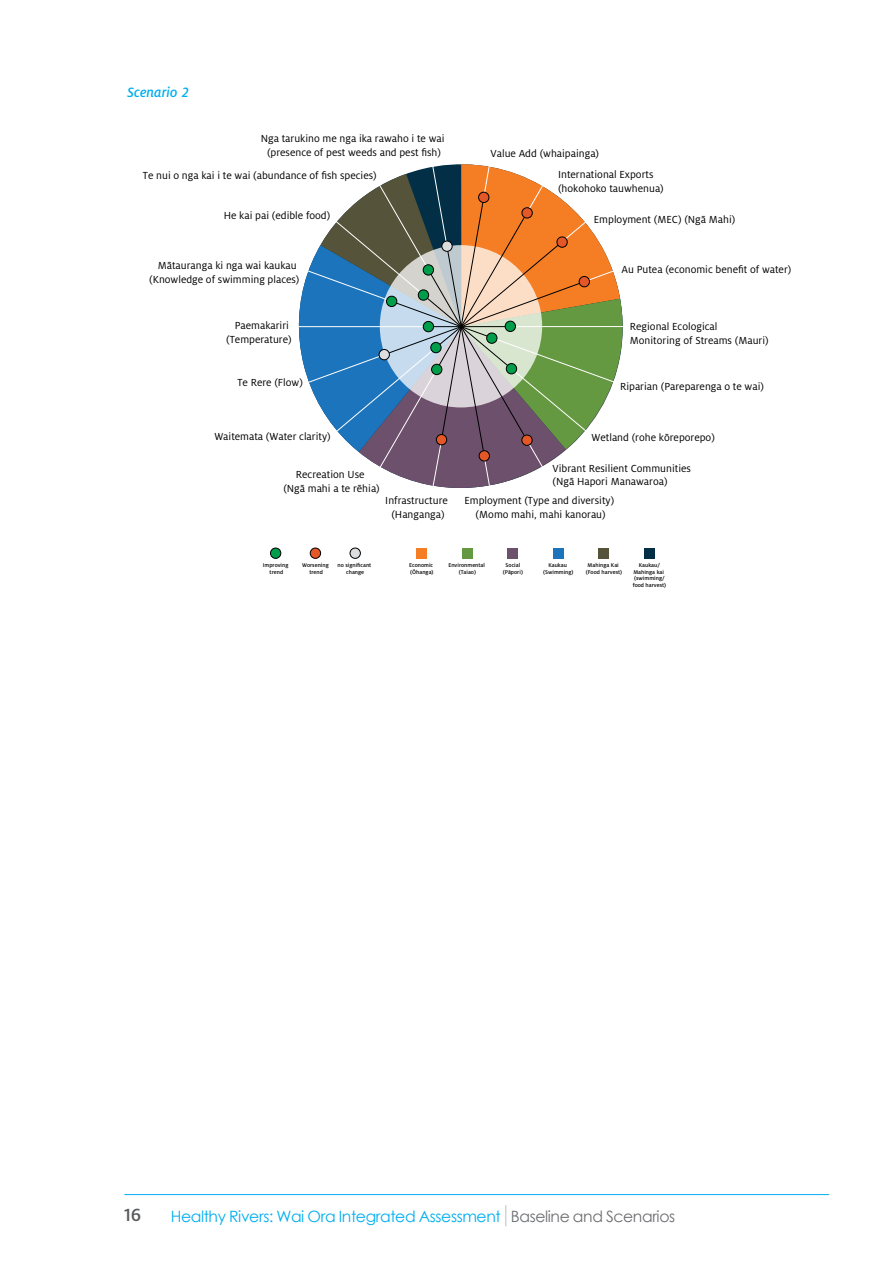
<style>
.page{position:relative;width:893px;height:1263px;background:#fff}
.page>*{position:absolute;margin:0;border:0;box-sizing:border-box;transform-origin:0 0}
.t1{font:500 19.5px "Milo Pro";color:#58595b}
.t2{font:15.6px "Century Gothic";letter-spacing:-.025em;color:#00aeef}
.t3{font:italic 500 15px "Milo OT";color:#00aeef}
.t4{font:11.4px/13.6px "Milo OT";color:#000;text-align:center}
.t5{font:500 6px/6.8px "Milo OT";color:#000;text-align:center}
.s1{color:#6d6e71}
</style>
<div class="page">
<svg style="left:506px;top:1205px;width:1px;height:21px"></svg>
<hr style="left:124px;top:1194px;width:705px;height:1px;background:#00aeef">
<svg style="left:298px;top:164px;width:325px;height:324px"></svg>
<div style="left:506px;top:364px;width:11px;height:10px;background:#009d4b;border-radius:50%"></div>
<div style="left:506px;top:363px;width:11px;height:11px;border:1px solid #000;border-radius:50%"></div>
<div style="left:505px;top:321px;width:10px;height:10px;background:#009d4b;border-radius:50%"></div>
<div style="left:505px;top:321px;width:11px;height:11px;border:1px solid #000;border-radius:50%"></div>
<div style="left:386px;top:296px;width:11px;height:11px;background:#009d4b;border-radius:50%"></div>
<div style="left:386px;top:296px;width:11px;height:11px;border:1px solid #000;border-radius:50%"></div>
<div style="left:418px;top:290px;width:11px;height:10px;background:#009d4b;border-radius:50%"></div>
<div style="left:418px;top:290px;width:11px;height:11px;border:1px solid #000;border-radius:50%"></div>
<div style="left:479px;top:451px;width:10px;height:10px;background:#e45726;border-radius:50%"></div>
<div style="left:479px;top:450px;width:11px;height:11px;border:1px solid #000;border-radius:50%"></div>
<div style="left:436px;top:434px;width:11px;height:11px;background:#e45726;border-radius:50%"></div>
<div style="left:436px;top:434px;width:11px;height:11px;border:1px solid #000;border-radius:50%"></div>
<div style="left:479px;top:192px;width:10px;height:11px;background:#e45726;border-radius:50%"></div>
<div style="left:478px;top:192px;width:11px;height:11px;border:1px solid #000;border-radius:50%"></div>
<svg style="left:522px;top:208px;width:10px;height:10px"></svg>
<div style="left:521px;top:207px;width:12px;height:12px;border:1px solid #000;border-radius:50%"></div>
<svg style="left:557px;top:237px;width:10px;height:10px"></svg>
<div style="left:556px;top:236px;width:12px;height:12px;border:1px solid #000;border-radius:50%"></div>
<div style="left:579px;top:276px;width:10px;height:11px;background:#e45726;border-radius:50%"></div>
<div style="left:579px;top:276px;width:11px;height:11px;border:1px solid #000;border-radius:50%"></div>
<div style="left:522px;top:435px;width:10px;height:10px;background:#e45726;border-radius:50%"></div>
<div style="left:521px;top:434px;width:12px;height:12px;border:1px solid #000;border-radius:50%"></div>
<div style="left:423px;top:321px;width:11px;height:11px;background:#009d4b;border-radius:50%"></div>
<div style="left:423px;top:321px;width:11px;height:11px;border:1px solid #000;border-radius:50%"></div>
<div style="left:431px;top:342px;width:10px;height:11px;background:#009d4b;border-radius:50%"></div>
<div style="left:430px;top:342px;width:11px;height:11px;border:1px solid #000;border-radius:50%"></div>
<div style="left:423px;top:265px;width:11px;height:10px;background:#009d4b;border-radius:50%"></div>
<div style="left:423px;top:264px;width:11px;height:11px;border:1px solid #000;border-radius:50%"></div>
<div style="left:442px;top:241px;width:10px;height:10px;background:#dcddde;border-radius:50%"></div>
<div style="left:441px;top:241px;width:12px;height:11px;border:1px solid #000;border-radius:50%"></div>
<div style="left:379px;top:349px;width:10px;height:11px;background:#dcddde;border-radius:50%"></div>
<div style="left:379px;top:349px;width:11px;height:11px;border:1px solid #000;border-radius:50%"></div>
<div style="left:432px;top:364px;width:10px;height:11px;background:#009d4b;border-radius:50%"></div>
<div style="left:431px;top:364px;width:11px;height:11px;border:1px solid #000;border-radius:50%"></div>
<div style="left:487px;top:333px;width:10px;height:10px;background:#009d4b;border-radius:50%"></div>
<div style="left:486px;top:333px;width:11px;height:11px;border:1px solid #000;border-radius:50%"></div>
<div style="left:310px;top:548px;width:11px;height:10px;background:#e45726;border-radius:50%"></div>
<div style="left:310px;top:547px;width:11px;height:12px;border:1px solid #000;border-radius:50%"></div>
<div style="left:350px;top:548px;width:10px;height:10px;background:#dcddde;border-radius:50%"></div>
<div style="left:350px;top:547px;width:11px;height:12px;border:1px solid #000;border-radius:50%"></div>
<div style="left:270px;top:548px;width:11px;height:10px;background:#009d4b;border-radius:50%"></div>
<div style="left:270px;top:547px;width:11px;height:12px;border:1px solid #000;border-radius:50%"></div>
<div style="left:417px;top:548px;width:10px;height:10px;background:#f57d23"></div>
<div style="left:462px;top:548px;width:11px;height:10px;background:#659941"></div>
<div style="left:508px;top:548px;width:10px;height:10px;background:#6d506b"></div>
<div style="left:553px;top:548px;width:11px;height:10px;background:#1c75bc"></div>
<div style="left:599px;top:548px;width:10px;height:10px;background:#555339"></div>
<div style="left:644px;top:548px;width:11px;height:10px;background:#032f46"></div>
<h3 class="t3" style="left:128px;top:84px;width:64px">Scenario 2</h3>
<p class="t4" style="left:261px;top:132px;width:185px">Nga tarukino me nga ika rawaho i te wai (presence of pest weeds and pest fish)</p>
<p class="t4" style="left:143px;top:168px;width:235px">Te nui o nga kai i te wai (abundance of fish species)</p>
<p class="t4" style="left:224px;top:209px;width:108px">He kai pai (edible food)</p>
<p class="t4" style="left:149px;top:259px;width:152px">Mātauranga ki nga wai kaukau (Knowledge of swimming places)</p>
<p class="t4" style="left:226px;top:319px;width:67px">Paemakariri (Temperature)</p>
<p class="t4" style="left:237px;top:376px;width:67px">Te Rere (Flow)</p>
<p class="t4" style="left:214px;top:429px;width:118px">Waitemata (Water clarity)</p>
<p class="t4" style="left:283px;top:468px;width:98px">Recreation Use<br>(Ngā mahi a te rēhia)</p>
<p class="t4" style="left:385px;top:494px;width:64px">Infrastructure (Hanganga)</p>
<p class="t4" style="left:558px;top:143px;width:97px;line-height:21.3px;text-align:left;text-indent:-68px">Value Add (whaipainga)<br>International Exports</p>
<p class="t4" style="left:558px;top:182px;width:107px">(hokohoko tauwhenua)</p>
<p class="t4" style="left:594px;top:213px;width:143px">Employment (MEC) (Ngā Mahi)</p>
<p class="t4" style="left:621px;top:262px;width:171px">Au Putea (economic benefit of water)</p>
<p class="t4" style="left:630px;top:320px;width:140px;text-align:left">Regional Ecological<br>Monitoring of Streams (Mauri)</p>
<p class="t4" style="left:620px;top:380px;width:145px">Riparian (Pareparenga o te wai)</p>
<p class="t4" style="left:591px;top:431px;width:125px">Wetland (rohe kōreporepo)</p>
<p class="t4" style="left:553px;top:461px;width:140px;text-align:left">Vibrant Resilient Communities (Ngā Hapori Manawaroa)</p>
<p class="t4" style="left:464px;top:494px;width:151px">Employment (Type and diversity) (Momo mahi, mahi kanorau)</p>
<p class="t5" style="left:263px;top:561px;width:27px">Improving trend</p>
<p class="t5" style="left:409px;top:562px;width:26px;text-align:left">Economic (Ōhanga)</p>
<p class="t5" style="left:448px;top:562px;width:38px">Environmental (Taiao)</p>
<p class="t5" style="left:503px;top:562px;width:22px">Social (Pāpori)</p>
<p class="t5" style="left:543px;top:562px;width:32px">Kaukau (Swimming)</p>
<p class="t5" style="left:586px;top:562px;width:38px">Mahinga Kai (Food harvest)</p>
<p class="t5" style="left:633px;top:562px;width:35px">Kaukau/<br>Mahinga kai (swimming/ food harvest)</p>
<p class="t5" style="left:302px;top:562px;width:28px">Worsening trend</p>
<p class="t5" style="left:338px;top:562px;width:35px">no significant change</p>
<h1 class="t1" style="left:124px;top:1204px;width:19px">16</h1>
<h2 class="t2" style="left:171px;top:1205px;width:506px">Healthy Rivers: Wai Ora Integrated Assessment <span class="s1">Baseline and Scenarios</span></h2>
</div>
